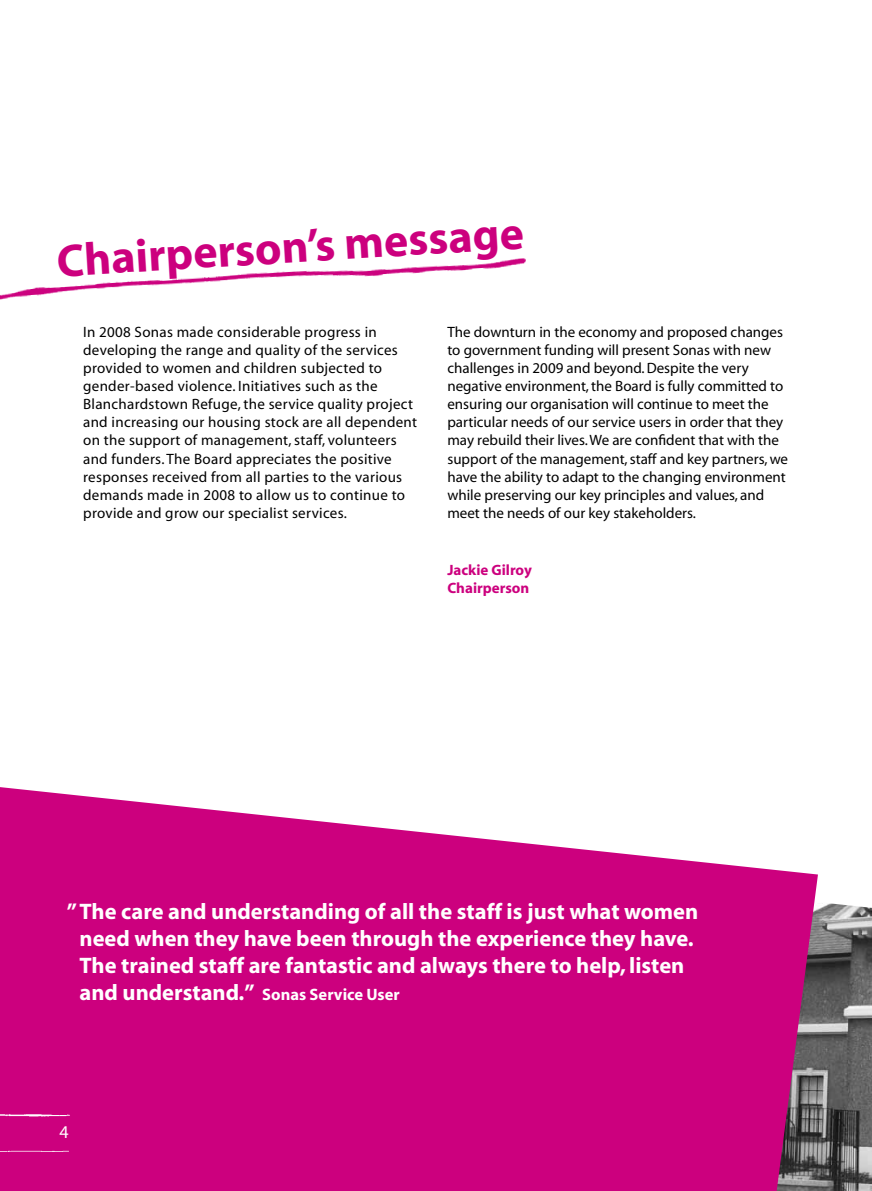
<style>
.page{position:relative;width:872px;height:1191px;background:#fff}
.page>*{position:absolute;margin:0;border:0;box-sizing:border-box;transform-origin:0 0}
.t1{font:700 46.2px "Myriad";color:#cc007e}
.t2{font:700 22.5px/27px "Myriad";color:#fff;text-align:center}
.t3{font:18px "Myriad";color:#fff}
.t4{font:700 16.5px "Myriad";color:#fff}
.t5{font:15px/18px "Myriad";letter-spacing:.005em;color:#000}
.t6{font:700 15px/18px "Myriad";color:#cc007e}
.s1{font-size:22.5px}
</style>
<div class="page">
<img style="left:818px;top:903px;width:54px;height:288px">
<svg style="left:0;top:787px;width:818px;height:404px;fill:#cc007e"></svg>
<img style="left:0;top:258px;width:526px;height:42px">
<img style="left:0;top:1101px;width:76px;height:56px">
<h1 class="t1" style="left:56px;top:236px;width:469px;rotate:-3deg">Chairperson’s message</h1>
<p class="t5" style="left:83px;top:324px;width:335px">In 2008 Sonas made considerable progress in developing the range and quality of the services provided to women and children subjected to gender-based violence. Initiatives such as the Blanchardstown Refuge, the service quality project and increasing our housing stock are all dependent on the support of management, staff, volunteers and funders. The Board appreciates the positive responses received from all parties to the various demands made in 2008 to allow us to continue to provide and grow our specialist services.</p>
<p class="t5" style="left:447px;top:324px;width:342px">The downturn in the economy and proposed changes to government funding will present Sonas with new challenges in 2009 and beyond. Despite the very negative environment, the Board is fully committed to ensuring our organisation will continue to meet the particular needs of our service users in order that they may rebuild their lives. We are confident that with the support of the management, staff and key partners, we have the ability to adapt to the changing environment while preserving our key principles and values, and meet the needs of our key stakeholders.</p>
<p class="t6" style="left:447px;top:561px;width:86px">Jackie Gilroy<br>Chairperson</p>
<h2 class="t2" style="left:67px;top:898px;width:633px">”The care and understanding of all the staff is just what women need when they have been through the experience they have.<br>The trained staff are fantastic and always there to help, listen</h2>
<p class="t4" style="left:80px;top:985px;width:322px"><span class="s1">and understand.”</span> Sonas Service User</p>
<p class="t3" style="left:59px;top:1122px;width:11px">4</p>
</div>
